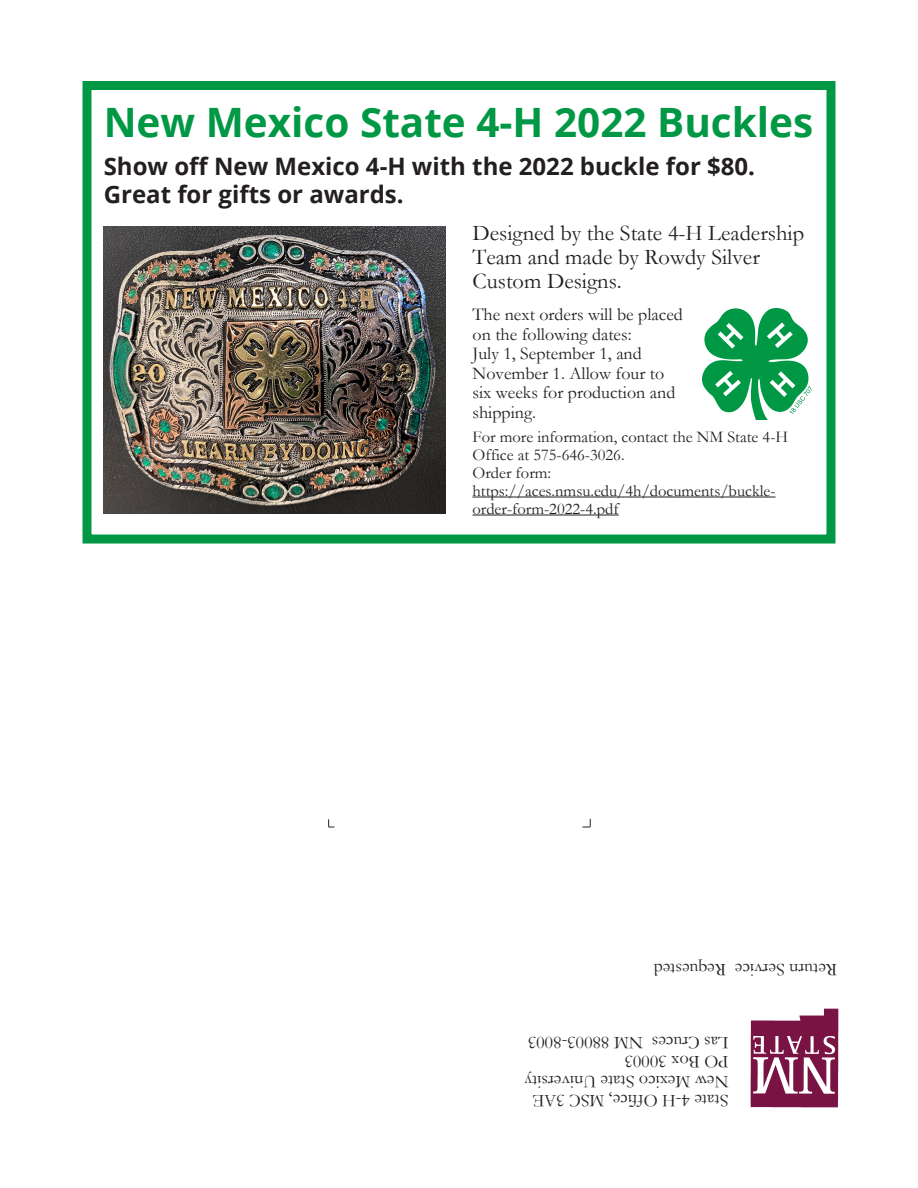
<style>
.page{position:relative;width:918px;height:1188px;background:#fff}
.page>*{position:absolute;margin:0;border:0;box-sizing:border-box;transform-origin:0 0}
.t1{font:700 40.5px "Open Sans";color:#009845}
.Paragraph{font:700 24px "Open Sans";color:#231f20}
.Paragraph-2{font:22.5px/24px "Garamond";color:#231f20}
.Paragraph-3{font:18px/19.5px "Garamond";color:#231f20}
.Paragraph-4{font:16.5px/18px "Garamond";color:#231f20}
</style>
<div class="page">
<svg style="left:582px;top:819px;width:9px;height:9px"></svg>
<svg style="left:328px;top:819px;width:6px;height:9px"></svg>
<img style="left:751px;top:1009px;width:87px;height:98px">
<div style="left:82px;top:81px;width:754px;height:463px;border:9px solid #009845"></div>
<img style="left:702px;top:309px;width:110px;height:111px">
<hr style="left:472px;top:497px;width:303px;height:1px;background:#231f20">
<hr style="left:472px;top:515px;width:147px;height:1px;background:#231f20">
<img style="left:103px;top:227px;width:343px;height:286px">
<h2 class="t1" style="left:104px;top:94px;width:711px">New Mexico State 4-H 2022 Buckles</h2>
<p class="Paragraph" style="left:104px;top:149px;width:653px">Show off New Mexico 4-H with the 2022 buckle for $80.</p>
<p class="Paragraph" style="left:104px;top:178px;width:302px">Great for gifts or awards.</p>
<p class="Paragraph-2" style="left:472px;top:221px;width:333px">Designed by the State 4-H Leadership<br>Team and made by Rowdy Silver<br>Custom Designs.</p>
<p class="Paragraph-3" style="left:472px;top:305px;width:212px">The next orders will be placed on the following dates:</p>
<p class="Paragraph-3" style="left:472px;top:344px;width:171px">July 1, September 1, and</p>
<p class="Paragraph-3" style="left:472px;top:363px;width:204px">November 1. Allow four to six weeks for production and shipping.</p>
<p class="Paragraph-4" style="left:472px;top:427px;width:317px">For more information, contact the NM State 4-H<br>Office at 575-646-3026.</p>
<p class="Paragraph-4" style="left:472px;top:463px;width:80px">Order form:</p>
<p class="Paragraph-4" style="left:472px;top:481px;width:305px">https://aces.nmsu.edu/4h/documents/buckle&shy;order-form-2022-4.pdf</p>
<p class="Paragraph-3" style="left:837px;top:980px;width:185px;rotate:-180deg">Return Service Requested</p>
<p class="Paragraph-3" style="left:728px;top:1053px;width:202px;rotate:-180deg">Las Cruces NM 88003-8003</p>
<p class="Paragraph-3" style="left:728px;top:1072px;width:105px;rotate:-180deg">PO Box 30003</p>
<p class="Paragraph-3" style="left:728px;top:1092px;width:205px;rotate:-180deg">New Mexico State University</p>
<p class="Paragraph-3" style="left:728px;top:1111px;width:197px;rotate:-180deg">State 4-H Office, MSC 3AE</p>
</div>
